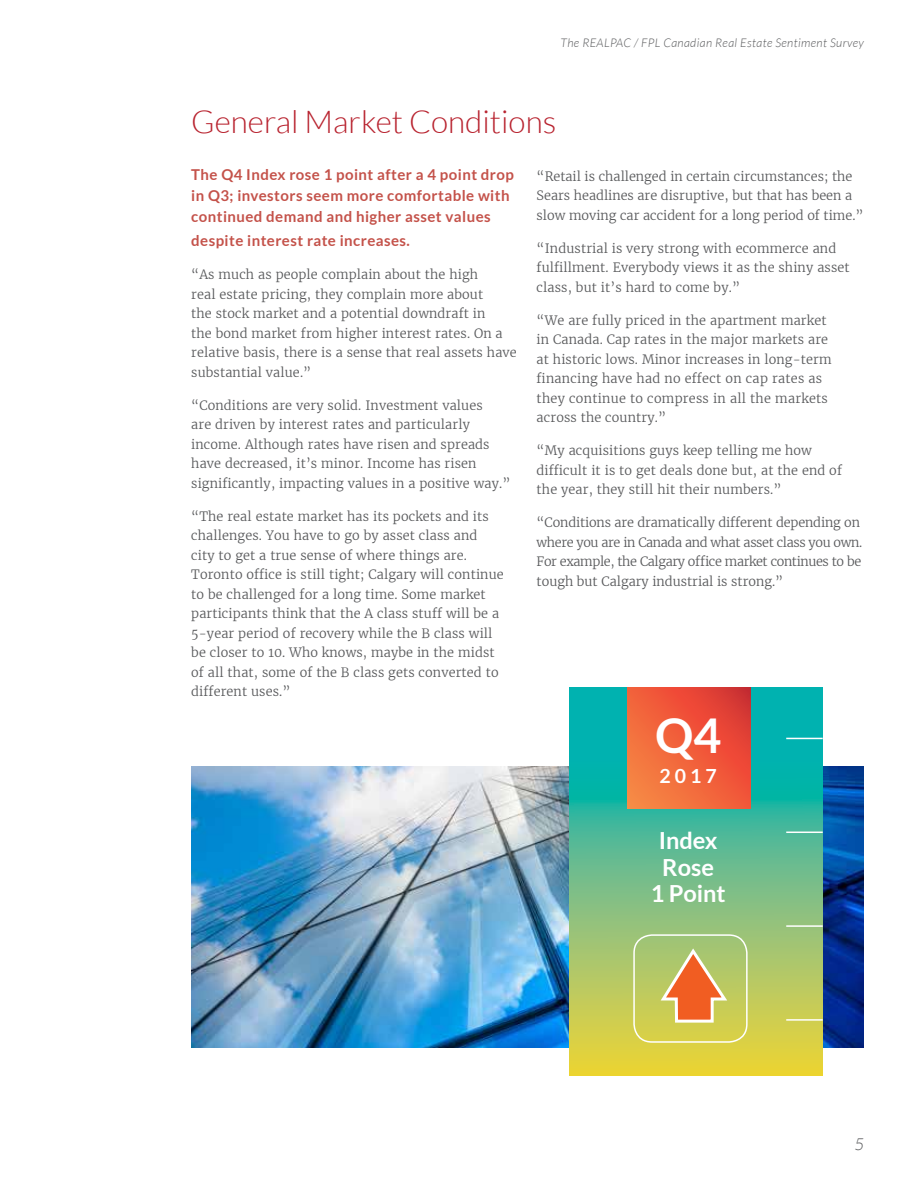
<style>
.page{position:relative;width:918px;height:1188px;background:#fff}
.page>*{position:absolute;margin:0;border:0;box-sizing:border-box;transform-origin:0 0}
.t1{font:700 48px "Lato";color:#fff}
.t2{font:300 31.5px "Lato";color:#b8232f}
.t3{font:700 23.55px/27px "Lato";color:#fff;text-align:center}
.t4{font:700 19.5px "Lato";color:#fff}
.t5{font:italic 300 16.5px "Lato";color:#58595b}
.t6{font:700 15px/21px "Lato";letter-spacing:.03em;color:#c4524a}
.t7{font:300 12.75px/19.5px "Merriweather";letter-spacing:.01em;color:#58595b}
.t8{font:300 12.75px/19.5px "Merriweather";letter-spacing:-.02em;color:#58595b}
.t9{font:italic 300 12px "Lato";letter-spacing:.03em;color:#58595b}
</style>
<div class="page">
<img style="left:191px;top:767px;width:673px;height:281px">
<svg style="left:570px;top:687px;width:253px;height:388px;background:#78c07e"></svg>
<div style="left:633px;top:934px;width:115px;height:109px;border:2px solid #fff;border-radius:18px"></div>
<svg style="left:658px;top:946px;width:72px;height:78px;background:#d2a95f"></svg>
<hr style="left:786px;top:925px;width:37px;height:2px;background:#fff">
<hr style="left:786px;top:1019px;width:37px;height:2px;background:#fff">
<hr style="left:786px;top:738px;width:37px;height:1px;background:#fff">
<hr style="left:786px;top:832px;width:37px;height:1px;background:#fff">
<svg style="left:627px;top:687px;width:124px;height:121px;background:#ee5c3a"></svg>
<p class="t9" style="left:561px;top:37px;width:305px">The REALPAC / FPL Canadian Real Estate Sentiment Survey</p>
<h2 class="t2" style="left:191px;top:105px;width:367px">General Market Conditions</h2>
<p class="t6" style="left:191px;top:164px;width:324px">The Q4 Index rose 1 point after a 4 point drop in Q3; investors seem more comfortable with continued demand and higher asset values</p>
<p class="t6" style="left:191px;top:230px;width:220px">despite interest rate increases.</p>
<p class="t7" style="left:191px;top:265px;width:327px">“As much as people complain about the high<br>real estate pricing, they complain more about<br>the stock market and a potential downdraft in<br>the bond market from higher interest rates. On a relative basis, there is a sense that real assets have substantial value.”</p>
<p class="t7" style="left:191px;top:395px;width:321px">“Conditions are very solid. Investment values<br>are driven by interest rates and particularly income. Although rates have risen and spreads have decreased, it’s minor. Income has risen significantly, impacting values in a positive way.”</p>
<p class="t7" style="left:191px;top:506px;width:314px">“The real estate market has its pockets and its challenges. You have to go by asset class and city to get a true sense of where things are.<br>Toronto office is still tight; Calgary will continue to be challenged for a long time. Some market participants think that the A class stuff will be a 5-year period of recovery while the B class will be closer to 10. Who knows, maybe in the midst of all that, some of the B class gets converted to different uses.”</p>
<p class="t7" style="left:537px;top:166px;width:328px">“Retail is challenged in certain circumstances; the<br>Sears headlines are disruptive, but that has been a slow moving car accident for a long period of time.”</p>
<p class="t7" style="left:537px;top:238px;width:315px">“Industrial is very strong with ecommerce and fulfillment. Everybody views it as the shiny asset class, but it’s hard to come by.”</p>
<p class="t7" style="left:537px;top:310px;width:296px">“We are fully priced in the apartment market in Canada. Cap rates in the major markets are at historic lows. Minor increases in long-term financing have had no effect on cap rates as they continue to compress in all the markets across the country.”</p>
<p class="t7" style="left:537px;top:441px;width:307px">“My acquisitions guys keep telling me how difficult it is to get deals done but, at the end of the year, they still hit their numbers.”</p>
<p class="t8" style="left:537px;top:513px;width:327px">“Conditions are dramatically different depending on where you are in Canada and what asset class you own.<br>For example, the Calgary office market continues to be tough but Calgary industrial is strong.”</p>
<h1 class="t1" style="left:655px;top:708px;width:68px">Q4</h1>
<h3 class="t4" style="left:659px;top:765px;width:59px">2017</h3>
<h3 class="t3" style="left:651px;top:826px;width:76px">Index<br>Rose<br>1 Point</h3>
<p class="t5" style="left:854px;top:1135px;width:11px">5</p>
</div>
